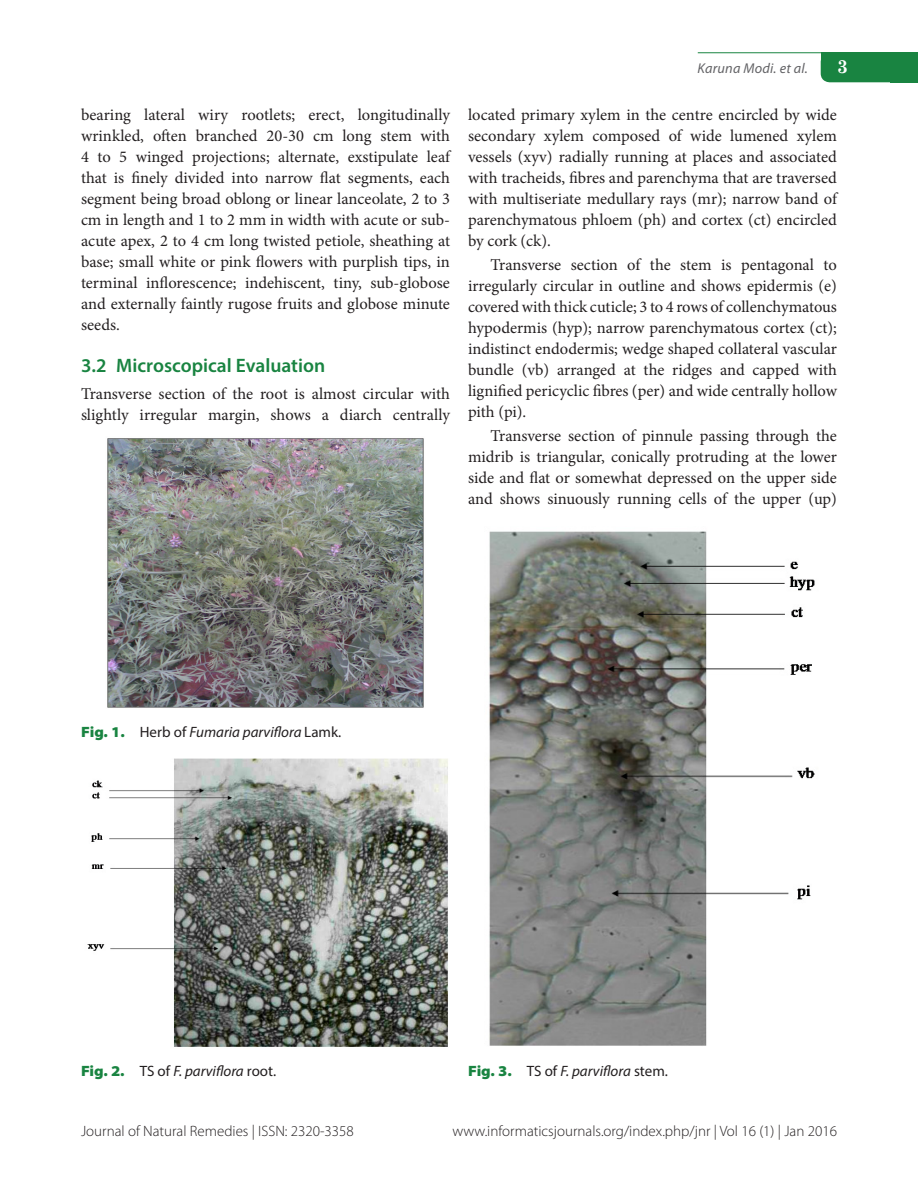
<style>
.page{position:relative;width:918px;height:1188px;background:#fff}
.page>*{position:absolute;margin:0;border:0;box-sizing:border-box;transform-origin:0 0}
.B-level{font:600 19.5px "Myriad Pro";color:#198441}
.t1{font:700 18.75px "Century Schoolbook";color:#fff}
.Body_Text_1st_para{font:16.5px/21px "Minion Pro";color:#231f20;text-align:justify}
.Body_Text{font:16.5px/21px "Minion Pro";color:#231f20;text-align:justify}
.Info{font:300 15px "Myriad Pro";color:#231f20}
.Fig_cap{font:italic 15px "Myriad Pro";color:#231f20}
.t2{font:italic 14.25px "Myriad Pro";letter-spacing:.015em;color:#636366}
.s1{font-weight:900;font-style:normal;font-stretch:semi-expanded;color:#198441}
.s2{font-style:normal}
</style>
<div class="page">
<svg style="left:821px;top:67px;width:97px;height:15px"></svg>
<div style="left:821px;top:53px;width:97px;height:14px;background:#198441"></div>
<div style="left:890px;top:68px;width:28px;height:14px;background:#198441"></div>
<hr style="left:698px;top:52px;width:220px;height:1px;background:#198441">
<img style="left:107px;top:438px;width:317px;height:270px">
<img style="left:87px;top:758px;width:361px;height:289px">
<img style="left:489px;top:531px;width:326px;height:515px">
<p class="Body_Text_1st_para" style="left:81px;top:105px;width:371px">bearing lateral wiry rootlets; erect, longitudinally wrinkled, often branched 20-30 cm long stem with 4 to 5 winged projections; alternate, exstipulate leaf that is finely divided into narrow flat segments, each segment being broad oblong or linear lanceolate, 2 to 3 cm in length and 1 to 2 mm in width with acute or sub&shy;acute apex, 2 to 4 cm long twisted petiole, sheathing at base; small white or pink flowers with purplish tips, in terminal inflorescence; indehiscent, tiny, sub-globose and externally faintly rugose fruits and globose minute seeds.</p>
<p class="B-level" style="left:81px;top:353px;width:246px">3.2 Microscopical Evaluation</p>
<p class="Body_Text_1st_para" style="left:81px;top:384px;width:370px">Transverse section of the root is almost circular with slightly irregular margin, shows a diarch centrally</p>
<p class="t2" style="left:698px;top:60px;width:112px">Karuna Modi. et al.</p>
<p class="t1" style="left:837px;top:52px;width:12px">3</p>
<p class="Body_Text_1st_para" style="left:468px;top:104px;width:371px">located primary xylem in the centre encircled by wide secondary xylem composed of wide lumened xylem vessels (xyv) radially running at places and associated with tracheids, fibres and parenchyma that are traversed with multiseriate medullary rays (mr); narrow band of parenchymatous phloem (ph) and cortex (ct) encircled by cork (ck).</p>
<p class="Body_Text" style="left:468px;top:254px;width:371px;text-indent:22px">Transverse section of the stem is pentagonal to irregularly circular in outline and shows epidermis (e) covered with thick cuticle; 3 to 4 rows of collenchymatous hypodermis (hyp); narrow parenchymatous cortex (ct); indistinct endodermis; wedge shaped collateral vascular bundle (vb) arranged at the ridges and capped with lignified pericyclic fibres (per) and wide centrally hollow pith (pi).</p>
<p class="Body_Text" style="left:468px;top:425px;width:371px;text-indent:22px">Transverse section of pinnule passing through the midrib is triangular, conically protruding at the lower side and flat or somewhat depressed on the upper side and shows sinuously running cells of the upper (up)</p>
<p class="Fig_cap" style="left:81px;top:724px;width:262px"><span class="s1">Fig. 1.</span> <span class="s2">Herb of</span> Fumaria parviflora <span class="s2">Lamk.</span></p>
<p class="Fig_cap" style="left:81px;top:1063px;width:197px"><span class="s1">Fig. 2.</span> <span class="s2">TS of</span> F. parviflora <span class="s2">root.</span></p>
<p class="Fig_cap" style="left:468px;top:1063px;width:201px"><span class="s1">Fig. 3.</span> <span class="s2">TS of</span> F. parviflora <span class="s2">stem.</span></p>
<p class="Info" style="left:81px;top:1122px;width:274px">Journal of Natural Remedies | ISSN: 2320-3358</p>
<p class="Info" style="left:452px;top:1122px;width:386px">www.informaticsjournals.org/index.php/jnr | Vol 16 (1) | Jan 2016</p>
</div>
